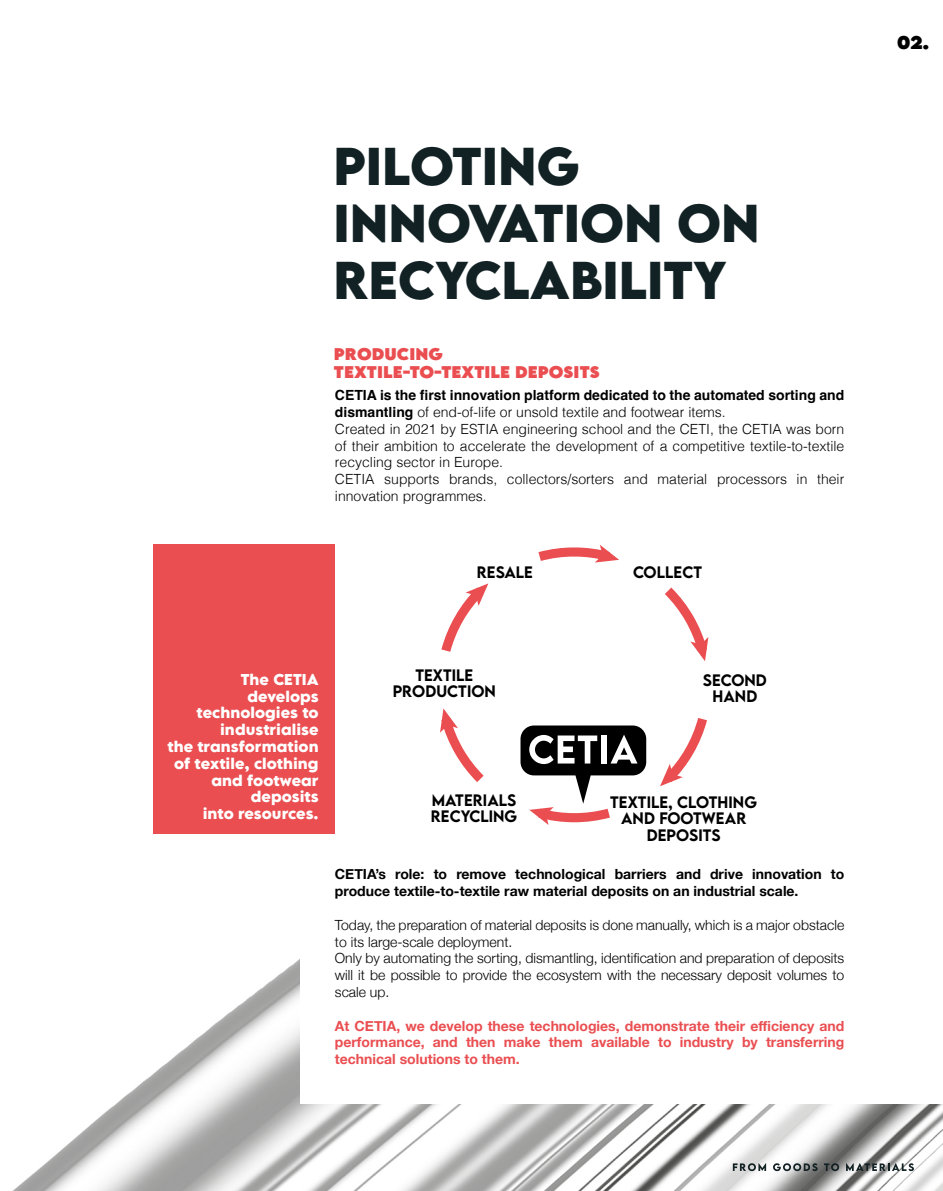
<style>
.page{position:relative;width:943px;height:1191px;background:#fff}
.page>*{position:absolute;margin:0;border:0;box-sizing:border-box;transform-origin:0 0}
.t1{font:700 47.25px/56.7px "LEMONMILK Pro";color:#122124}
.t2{font:800 16.45px "LEMONMILK Pro";color:#000}
.t3{font:800 15.05px/18px "LEMONMILK Pro";letter-spacing:.005em;color:#ea4e51}
.t4{font:500 14.7px/16.3px "LEMONMILK Pro";letter-spacing:.005em;color:#000;text-align:center}
.t5{font:300 14px/16.8px "Helvetica";color:#000}
.t6{font:300 14px/16.8px "Helvetica Neue";color:#000}
.t7{font:700 14px/16.8px "Helvetica Neue";color:#ea4e51;text-align:justify}
.t8{font:700 14px/16.8px "Helvetica Neue";color:#000}
.t9{font:700 14px/16.8px "LEMONMILK Pro";color:#fff;text-align:right}
.s1{font-weight:700}
</style>
<div class="page">
<img style="left:12px;top:736px;width:931px;height:455px">
<div style="left:300px;top:117px;width:643px;height:987px;background:#fff"></div>
<svg style="left:441px;top:549px;width:266px;height:238px"></svg>
<svg style="left:674px;top:598px;width:34px;height:63px"></svg>
<svg style="left:660px;top:729px;width:40px;height:57px"></svg>
<svg style="left:440px;top:708px;width:34px;height:63px"></svg>
<svg style="left:448px;top:583px;width:40px;height:57px"></svg>
<svg style="left:550px;top:545px;width:69px;height:17px"></svg>
<svg style="left:520px;top:725px;width:126px;height:100px"></svg>
<svg style="left:732px;top:1163px;width:34px;height:8px"></svg>
<svg style="left:773px;top:1163px;width:44px;height:8px"></svg>
<svg style="left:824px;top:1163px;width:15px;height:8px"></svg>
<svg style="left:846px;top:1163px;width:67px;height:8px"></svg>
<div style="left:154px;top:545px;width:181px;height:289px;background:#ea4e51"></div>
<h1 class="t1" style="left:333px;top:138px;width:428px">PILOTING<br>INNOVATION ON<br>RECYCLABILITY</h1>
<p class="t3" style="left:334px;top:345px;width:267px">PRODUCING<br>TEXTILE-TO-TEXTILE DEPOSITS</p>
<p class="t5" style="left:335px;top:386px;width:511px"><span class="s1">CETIA is the first innovation platform dedicated to the automated sorting and dismantling</span> of end-of-life or unsold textile and footwear items.<br>Created in 2021 by ESTIA engineering school and the CETI, the CETIA was born of their ambition to accelerate the development of a competitive textile-to-textile recycling sector in Europe.<br>CETIA supports brands, collectors/sorters and material processors in their innovation programmes.</p>
<p class="t4" style="left:477px;top:564px;width:58px">RESALE</p>
<p class="t4" style="left:633px;top:564px;width:70px">COLLECT</p>
<p class="t9" style="left:167px;top:671px;width:153px">The CETIA develops technologies to industrialise<br>the transformation of textile, clothing and footwear deposits<br>into resources.</p>
<p class="t4" style="left:392px;top:667px;width:105px">TEXTILE<br>PRODUCTION</p>
<p class="t4" style="left:431px;top:792px;width:88px;text-align:left">MATERIALS<br>RECYCLING</p>
<p class="t4" style="left:703px;top:672px;width:65px">SECOND<br>HAND</p>
<p class="t4" style="left:610px;top:794px;width:148px">TEXTILE, CLOTHING<br>AND FOOTWEAR<br>DEPOSITS</p>
<p class="t8" style="left:335px;top:866px;width:511px">CETIA’s role: to remove technological barriers and drive innovation to produce textile-to-textile raw material deposits on an industrial scale.</p>
<p class="t6" style="left:335px;top:915px;width:511px">Today, the preparation of material deposits is done manually, which is a major obstacle to its large-scale deployment.<br>Only by automating the sorting, dismantling, identification and preparation of deposits will it be possible to provide the ecosystem with the necessary deposit volumes to scale up.</p>
<p class="t7" style="left:335px;top:1017px;width:511px">At CETIA, we develop these technologies, demonstrate their efficiency and performance, and then make them available to industry by transferring technical solutions to them.</p>
<p class="t2" style="left:897px;top:31px;width:34px">02.</p>
</div>
